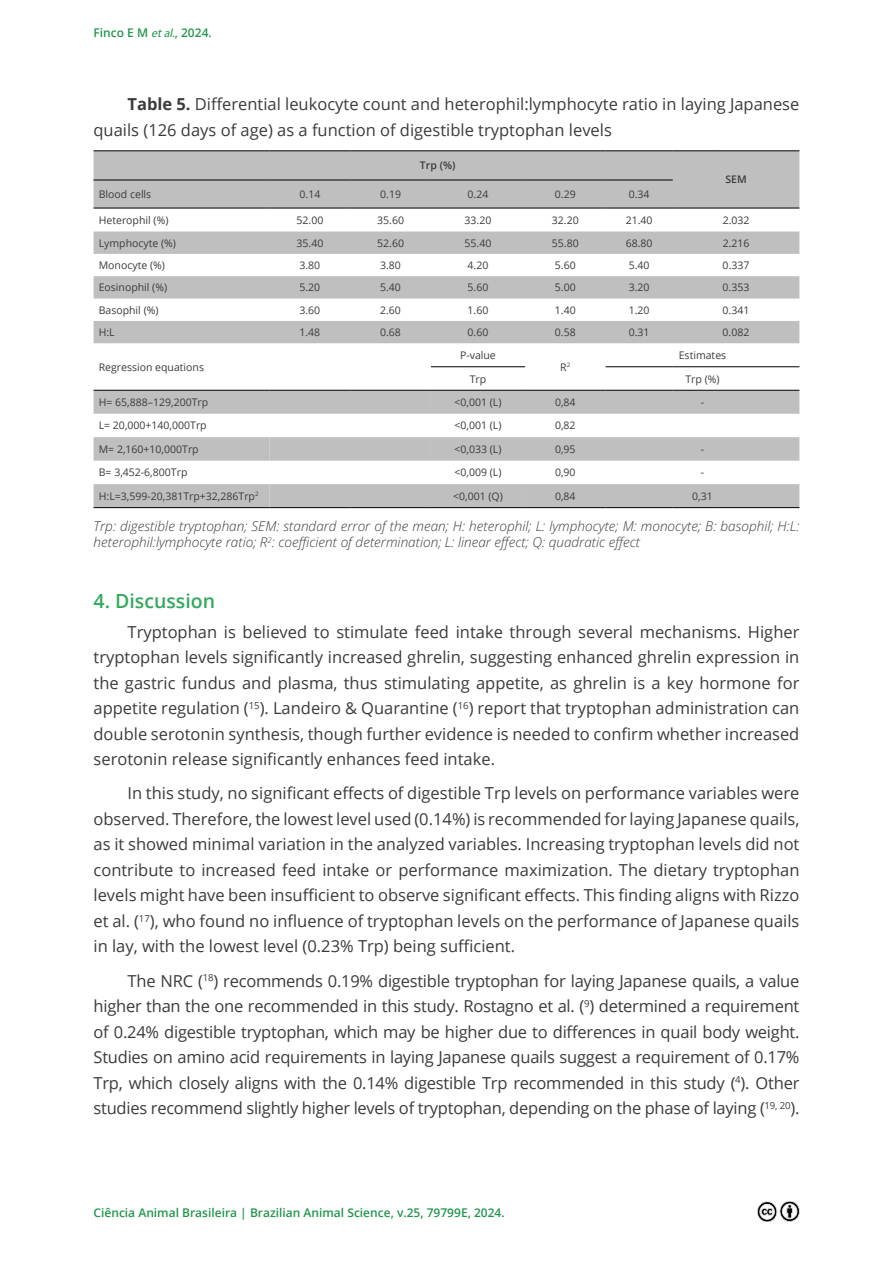
<style>
.page{position:relative;width:893px;height:1263px;background:#fff}
.page>*{position:absolute;margin:0;border:0;box-sizing:border-box;transform-origin:0 0}
.t1{font:600 19.5px "Open Sans";color:#33a95e}
.t2{font:16.5px/25.5px "Open Sans";color:#3c3b3b;text-align:justify}
.t3{font:italic 13.5px/16.2px "Open Sans";color:#3c3b3b}
.t4{font:600 12px "Open Sans";color:#22964d}
.t5{font:10.5px "Open Sans";color:#3c3b3b}
.t6{font:600 10.5px "Open Sans";color:#3c3b3b}
.s1{font-family:"Myriad Pro";font-weight:400;font-style:italic}
.s2{font-weight:700}
</style>
<div class="page">
<img style="left:757px;top:1201px;width:43px;height:20px">
<svg style="left:94px;top:151px;width:705px;height:356px;fill:#bfbfbf"></svg>
<svg style="left:94px;top:391px;width:431px;height:116px;fill:#bfbfbf"></svg>
<hr style="left:94px;top:150px;width:176px;height:1px;background:#000">
<hr style="left:270px;top:150px;width:80px;height:1px;background:#000">
<hr style="left:350px;top:150px;width:81px;height:1px;background:#000">
<hr style="left:431px;top:150px;width:94px;height:1px;background:#000">
<hr style="left:525px;top:150px;width:81px;height:1px;background:#000">
<hr style="left:606px;top:150px;width:67px;height:1px;background:#000">
<hr style="left:673px;top:150px;width:40px;height:1px;background:#000">
<hr style="left:713px;top:150px;width:86px;height:1px;background:#000">
<hr style="left:94px;top:507px;width:176px;height:1px;background:#000">
<hr style="left:525px;top:507px;width:81px;height:1px;background:#000">
<hr style="left:606px;top:507px;width:67px;height:1px;background:#000">
<hr style="left:673px;top:507px;width:40px;height:1px;background:#000">
<hr style="left:713px;top:507px;width:86px;height:1px;background:#000">
<hr style="left:673px;top:208px;width:40px;height:1px;background:#000">
<hr style="left:713px;top:208px;width:86px;height:1px;background:#000">
<hr style="left:94px;top:180px;width:176px;height:1px;background:#000">
<hr style="left:270px;top:180px;width:80px;height:1px;background:#000">
<hr style="left:350px;top:180px;width:81px;height:1px;background:#000">
<hr style="left:431px;top:180px;width:94px;height:1px;background:#000">
<hr style="left:525px;top:180px;width:81px;height:1px;background:#000">
<hr style="left:606px;top:180px;width:67px;height:1px;background:#000">
<hr style="left:94px;top:208px;width:176px;height:1px;background:#000">
<hr style="left:270px;top:208px;width:80px;height:1px;background:#000">
<hr style="left:350px;top:208px;width:81px;height:1px;background:#000">
<hr style="left:431px;top:208px;width:94px;height:1px;background:#000">
<hr style="left:525px;top:208px;width:81px;height:1px;background:#000">
<hr style="left:606px;top:208px;width:67px;height:1px;background:#000">
<hr style="left:270px;top:507px;width:80px;height:1px;background:#000">
<hr style="left:350px;top:507px;width:81px;height:1px;background:#000">
<hr style="left:431px;top:507px;width:94px;height:1px;background:#000">
<hr style="left:431px;top:366px;width:94px;height:1px;background:#000">
<hr style="left:606px;top:366px;width:67px;height:1px;background:#000">
<hr style="left:673px;top:366px;width:40px;height:1px;background:#000">
<hr style="left:713px;top:366px;width:86px;height:1px;background:#000">
<hr style="left:431px;top:390px;width:94px;height:1px;background:#000">
<hr style="left:525px;top:390px;width:81px;height:1px;background:#000">
<hr style="left:606px;top:390px;width:67px;height:1px;background:#000">
<hr style="left:673px;top:390px;width:40px;height:1px;background:#000">
<hr style="left:713px;top:390px;width:86px;height:1px;background:#000">
<hr style="left:94px;top:390px;width:176px;height:1px;background:#000">
<hr style="left:270px;top:390px;width:80px;height:1px;background:#000">
<hr style="left:350px;top:390px;width:81px;height:1px;background:#000">
<p class="t4" style="left:94px;top:24px;width:120px">Finco E M <span class="s1">etal.</span>, 2024.</p>
<p class="t2" style="left:94px;top:91px;width:707px;text-indent:34px"><span class="s2">Table 5.</span> Differential leukocyte count and heterophil:lymphocyte ratio in laying Japanese quails (126 days of age) as a function of digestible tryptophan levels</p>
<p class="t6" style="left:420px;top:158px;width:37px">Trp (%)</p>
<p class="t6" style="left:725px;top:172px;width:23px">SEM</p>
<p class="t5" style="left:99px;top:187px;width:54px">Blood cells</p>
<p class="t5" style="left:300px;top:187px;width:22px">0.14</p>
<p class="t5" style="left:380px;top:187px;width:22px">0.19</p>
<p class="t5" style="left:468px;top:187px;width:22px">0.24</p>
<p class="t5" style="left:555px;top:187px;width:22px">0.29</p>
<p class="t5" style="left:629px;top:187px;width:22px">0.34</p>
<p class="t5" style="left:99px;top:213px;width:71px">Heterophil (%)</p>
<p class="t5" style="left:297px;top:213px;width:28px">52.00</p>
<p class="t5" style="left:377px;top:213px;width:28px">35.60</p>
<p class="t5" style="left:465px;top:213px;width:28px">33.20</p>
<p class="t5" style="left:552px;top:213px;width:28px">32.20</p>
<p class="t5" style="left:626px;top:213px;width:28px">21.40</p>
<p class="t5" style="left:723px;top:213px;width:28px">2.032</p>
<p class="t5" style="left:99px;top:236px;width:79px">Lymphocyte (%)</p>
<p class="t5" style="left:297px;top:236px;width:28px">35.40</p>
<p class="t5" style="left:377px;top:236px;width:28px">52.60</p>
<p class="t5" style="left:465px;top:236px;width:28px">55.40</p>
<p class="t5" style="left:552px;top:236px;width:28px">55.80</p>
<p class="t5" style="left:626px;top:236px;width:28px">68.80</p>
<p class="t5" style="left:723px;top:236px;width:28px">2.216</p>
<p class="t5" style="left:99px;top:258px;width:68px">Monocyte (%)</p>
<p class="t5" style="left:299px;top:258px;width:22px">3.80</p>
<p class="t5" style="left:380px;top:258px;width:22px">3.80</p>
<p class="t5" style="left:468px;top:258px;width:22px">4.20</p>
<p class="t5" style="left:555px;top:258px;width:22px">5.60</p>
<p class="t5" style="left:629px;top:258px;width:22px">5.40</p>
<p class="t5" style="left:723px;top:258px;width:28px">0.337</p>
<p class="t5" style="left:99px;top:280px;width:70px">Eosinophil (%)</p>
<p class="t5" style="left:299px;top:280px;width:22px">5.20</p>
<p class="t5" style="left:380px;top:280px;width:22px">5.40</p>
<p class="t5" style="left:468px;top:280px;width:22px">5.60</p>
<p class="t5" style="left:555px;top:280px;width:22px">5.00</p>
<p class="t5" style="left:629px;top:280px;width:22px">3.20</p>
<p class="t5" style="left:723px;top:280px;width:28px">0.353</p>
<p class="t5" style="left:99px;top:303px;width:61px">Basophil (%)</p>
<p class="t5" style="left:299px;top:303px;width:22px">3.60</p>
<p class="t5" style="left:380px;top:303px;width:22px">2.60</p>
<p class="t5" style="left:468px;top:303px;width:22px">1.60</p>
<p class="t5" style="left:555px;top:303px;width:22px">1.40</p>
<p class="t5" style="left:629px;top:303px;width:22px">1.20</p>
<p class="t5" style="left:723px;top:303px;width:28px">0.341</p>
<p class="t5" style="left:99px;top:325px;width:17px">H:L</p>
<p class="t5" style="left:299px;top:325px;width:22px">1.48</p>
<p class="t5" style="left:380px;top:325px;width:22px">0.68</p>
<p class="t5" style="left:467px;top:325px;width:22px">0.60</p>
<p class="t5" style="left:555px;top:325px;width:22px">0.58</p>
<p class="t5" style="left:629px;top:325px;width:22px">0.31</p>
<p class="t5" style="left:723px;top:325px;width:28px">0.082</p>
<p class="t5" style="left:99px;top:360px;width:107px">Regression equations</p>
<p class="t5" style="left:460px;top:348px;width:37px">P-value</p>
<p class="t5" style="left:679px;top:348px;width:49px">Estimates</p>
<p class="t5" style="left:560px;top:360px;width:12px">R<sup>2</sup></p>
<p class="t5" style="left:470px;top:371px;width:18px">Trp</p>
<p class="t5" style="left:685px;top:371px;width:36px">Trp (%)</p>
<p class="t5" style="left:99px;top:395px;width:111px">H= 65,888–129,200Trp</p>
<p class="t5" style="left:454px;top:395px;width:48px">&lt;0,001 (L)</p>
<p class="t5" style="left:555px;top:395px;width:22px">0,84</p>
<p class="t5" style="left:701px;top:395px;width:5px">-</p>
<p class="t5" style="left:99px;top:418px;width:109px">L= 20,000+140,000Trp</p>
<p class="t5" style="left:454px;top:418px;width:48px">&lt;0,001 (L)</p>
<p class="t5" style="left:555px;top:418px;width:22px">0,82</p>
<p class="t5" style="left:99px;top:442px;width:101px">M= 2,160+10,000Trp</p>
<p class="t5" style="left:454px;top:442px;width:48px">&lt;0,033 (L)</p>
<p class="t5" style="left:555px;top:442px;width:22px">0,95</p>
<p class="t5" style="left:701px;top:442px;width:5px">-</p>
<p class="t5" style="left:99px;top:465px;width:90px">B= 3,452-6,800Trp</p>
<p class="t5" style="left:454px;top:465px;width:48px">&lt;0,009 (L)</p>
<p class="t5" style="left:555px;top:465px;width:22px">0,90</p>
<p class="t5" style="left:701px;top:465px;width:5px">-</p>
<p class="t5" style="left:99px;top:489px;width:161px">H:L=3,599-20,381Trp+32,286Trp<sup>2</sup></p>
<p class="t5" style="left:453px;top:489px;width:51px">&lt;0,001 (Q)</p>
<p class="t5" style="left:555px;top:489px;width:22px">0,84</p>
<p class="t5" style="left:692px;top:489px;width:22px">0,31</p>
<p class="t3" style="left:94px;top:517px;width:707px">Trp: digestible tryptophan; SEM: standard error of the mean; H: heterophil; L: lymphocyte; M: monocyte; B: basophil; H:L: heterophil:lymphocyte ratio; R<sup>2</sup>: coefficient of determination; L: linear effect; Q: quadratic effect</p>
<p class="t1" style="left:94px;top:588px;width:123px">4. Discussion</p>
<p class="t2" style="left:94px;top:619px;width:707px;text-indent:34px">Tryptophan is believed to stimulate feed intake through several mechanisms. Higher tryptophan levels significantly increased ghrelin, suggesting enhanced ghrelin expression in the gastric fundus and plasma, thus stimulating appetite, as ghrelin is a key hormone for appetite regulation (<sup>15</sup>). Landeiro &amp; Quarantine (<sup>16</sup>) report that tryptophan administration can double serotonin synthesis, though further evidence is needed to confirm whether increased serotonin release significantly enhances feed intake.</p>
<p class="t2" style="left:94px;top:780px;width:707px;text-indent:34px">In this study, no significant effects of digestible Trp levels on performance variables were observed. Therefore, the lowest level used (0.14%) is recommended for laying Japanese quails, as it showed minimal variation in the analyzed variables. Increasing tryptophan levels did not contribute to increased feed intake or performance maximization. The dietary tryptophan levels might have been insufficient to observe significant effects. This finding aligns with Rizzo et al. (<sup>17</sup>), who found no influence of tryptophan levels on the performance of Japanese quails in lay, with the lowest level (0.23% Trp) being sufficient.</p>
<p class="t2" style="left:94px;top:967px;width:707px;text-indent:34px">The NRC (<sup>18</sup>) recommends 0.19% digestible tryptophan for laying Japanese quails, a value higher than the one recommended in this study. Rostagno et al. (<sup>9</sup>) determined a requirement of 0.24% digestible tryptophan, which may be higher due to differences in quail body weight.<br>Studies on amino acid requirements in laying Japanese quails suggest a requirement of 0.17% Trp, which closely aligns with the 0.14% digestible Trp recommended in this study (<sup>4</sup>). Other studies recommend slightly higher levels of tryptophan, depending on the phase of laying (<sup>19,</sup> <sup>20</sup>).</p>
<p class="t4" style="left:94px;top:1204px;width:413px">Ciência Animal Brasileira | Brazilian Animal Science, v.25, 79799E, 2024.</p>
</div>
